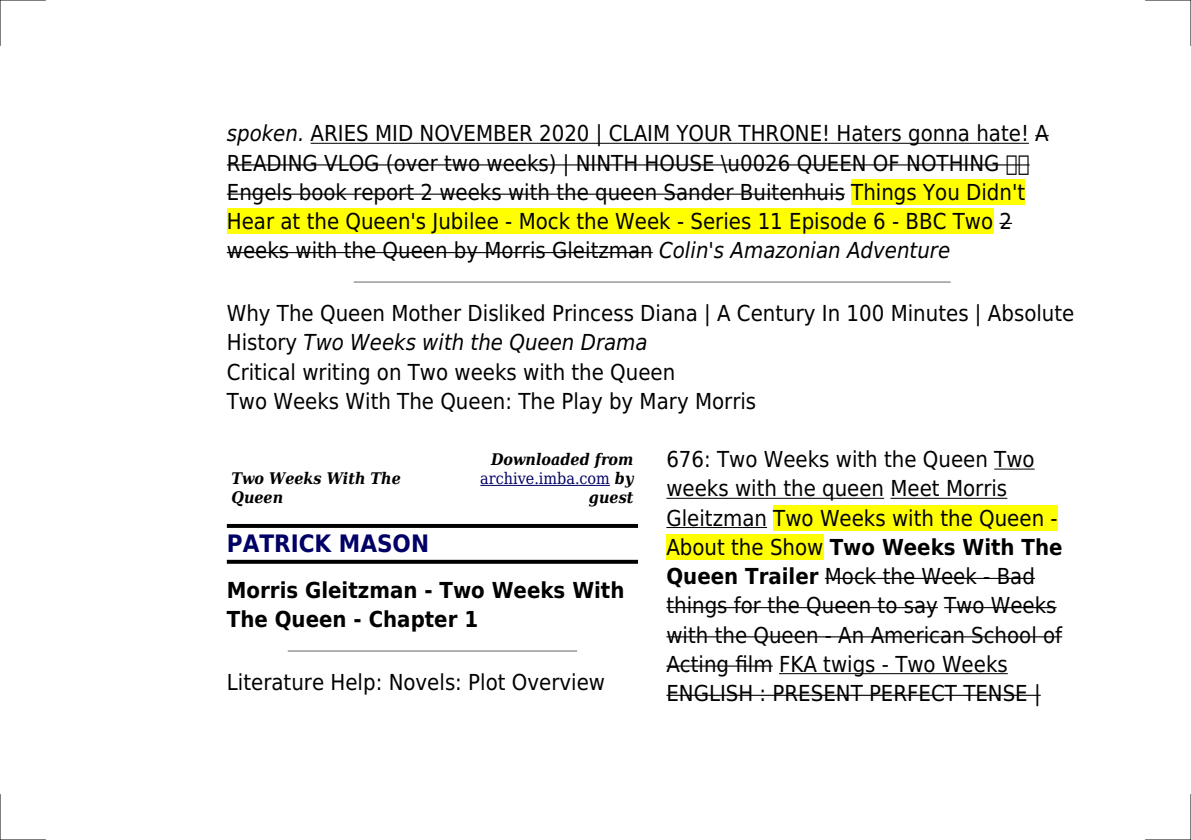
<style>
.page{position:relative;width:1191px;height:840px;background:#fff}
.page>*{position:absolute;margin:0;border:0;box-sizing:border-box;transform-origin:0 0}
.t1{font:700 24px "DejaVu Sans Condensed";color:#006}
.t2{font:22px/29.2px "DejaVu Sans Condensed";color:#000}
.t3{font:700 22px/29.2px "DejaVu Sans Condensed";color:#000}
.t4{font:italic 700 16px/19.2px "DejaVu Serif Condensed";color:#000}
.s1{font-style:italic}
.s2{font-weight:400;font-style:normal;color:#006}
.s3{font-weight:700}
</style>
<div class="page">
<hr style="left:311px;top:143px;width:718px;height:1px;background:#000">
<svg style="left:1035px;top:135px;width:13px;height:1px"></svg>
<hr style="left:227px;top:164px;width:802px;height:1px;background:#000">
<hr style="left:227px;top:193px;width:618px;height:2px;background:#000">
<div style="left:851px;top:179px;width:174px;height:26px;background:#ff0"></div>
<div style="left:227px;top:208px;width:766px;height:26px;background:#ff0"></div>
<svg style="left:999px;top:223px;width:13px;height:1px"></svg>
<hr style="left:227px;top:252px;width:426px;height:1px;background:#000">
<hr style="left:354px;top:281px;width:596px;height:2px;background:#999">
<hr style="left:480px;top:485px;width:130px;height:1px;background:#006">
<svg style="left:227px;top:524px;width:411px;height:3px"></svg>
<svg style="left:227px;top:559px;width:411px;height:4px;background:#343434"></svg>
<hr style="left:288px;top:650px;width:288px;height:1px;background:#999">
<hr style="left:994px;top:468px;width:40px;height:1px;background:#000">
<hr style="left:666px;top:497px;width:218px;height:1px;background:#000">
<hr style="left:890px;top:497px;width:117px;height:1px;background:#000">
<hr style="left:666px;top:526px;width:101px;height:1px;background:#000">
<div style="left:773px;top:505px;width:284px;height:25px;background:#ff0"></div>
<div style="left:666px;top:534px;width:157px;height:25px;background:#ff0"></div>
<hr style="left:825px;top:577px;width:210px;height:1px;background:#000">
<hr style="left:666px;top:606px;width:272px;height:2px;background:#000">
<hr style="left:944px;top:606px;width:112px;height:2px;background:#000">
<hr style="left:666px;top:636px;width:396px;height:1px;background:#000">
<hr style="left:666px;top:665px;width:106px;height:1px;background:#000">
<hr style="left:779px;top:672px;width:228px;height:1px;background:#000">
<hr style="left:666px;top:694px;width:374px;height:1px;background:#000">
<hr style="left:0;top:0;width:45px;height:1px;background:#000">
<hr style="left:1145px;top:0;width:46px;height:1px;background:#000">
<hr style="left:0;top:839px;width:45px;height:1px;background:#000">
<hr style="left:1145px;top:839px;width:46px;height:1px;background:#000">
<hr style="left:0;top:0;width:1px;height:45px;background:#000">
<hr style="left:0;top:794px;width:1px;height:45px;background:#000">
<hr style="left:1190px;top:0;width:1px;height:45px;background:#000">
<hr style="left:1190px;top:794px;width:1px;height:45px;background:#000">
<svg style="left:1007px;top:164px;width:21px;height:2px"></svg>
<p class="t2" style="left:227px;top:119px;width:823px"><span class="s1">spoken.</span> ARIES MID NOVEMBER 2020 | CLAIM YOUR THRONE! Haters gonna hate! A READING VLOG (over two weeks) | NINTH HOUSE \u0026 QUEEN OF NOTHING Engels book report 2 weeks with the queen Sander Buitenhuis Things You Didn't Hear at the Queen's Jubilee - Mock the Week - Series 11 Episode 6 - BBC Two 2 weeks with the Queen by Morris Gleitzman <span class="s1">Colin's Amazonian Adventure</span></p>
<p class="t2" style="left:227px;top:299px;width:849px">Why The Queen Mother Disliked Princess Diana | A Century In 100 Minutes | Absolute History <span class="s1">Two Weeks with the Queen Drama<br></span>Critical writing on Two weeks with the Queen<br>Two Weeks With The Queen: The Play by Mary Morris</p>
<p class="t4" style="left:231px;top:468px;width:171px">Two Weeks With The<br>Queen</p>
<p class="t4" style="left:480px;top:449px;width:155px;text-align:right">Downloaded from <span class="s2">archive.imba.com</span> by guest</p>
<p class="t1" style="left:227px;top:529px;width:204px">PATRICK MASON</p>
<p class="t3" style="left:227px;top:575px;width:399px">Morris Gleitzman - Two Weeks With<br>The Queen - Chapter 1</p>
<p class="t2" style="left:227px;top:667px;width:380px">Literature Help: Novels: Plot Overview</p>
<p class="t2" style="left:666px;top:444px;width:398px">676: Two Weeks with the Queen Two weeks with the queen Meet Morris Gleitzman Two Weeks with the Queen - About the Show <span class="s3">Two Weeks With The Queen Trailer</span> Mock the Week - Bad things for the Queen to say Two Weeks with the Queen - An American School of Acting film FKA twigs - Two Weeks ENGLISH : PRESENT PERFECT TENSE |</p>
</div>
